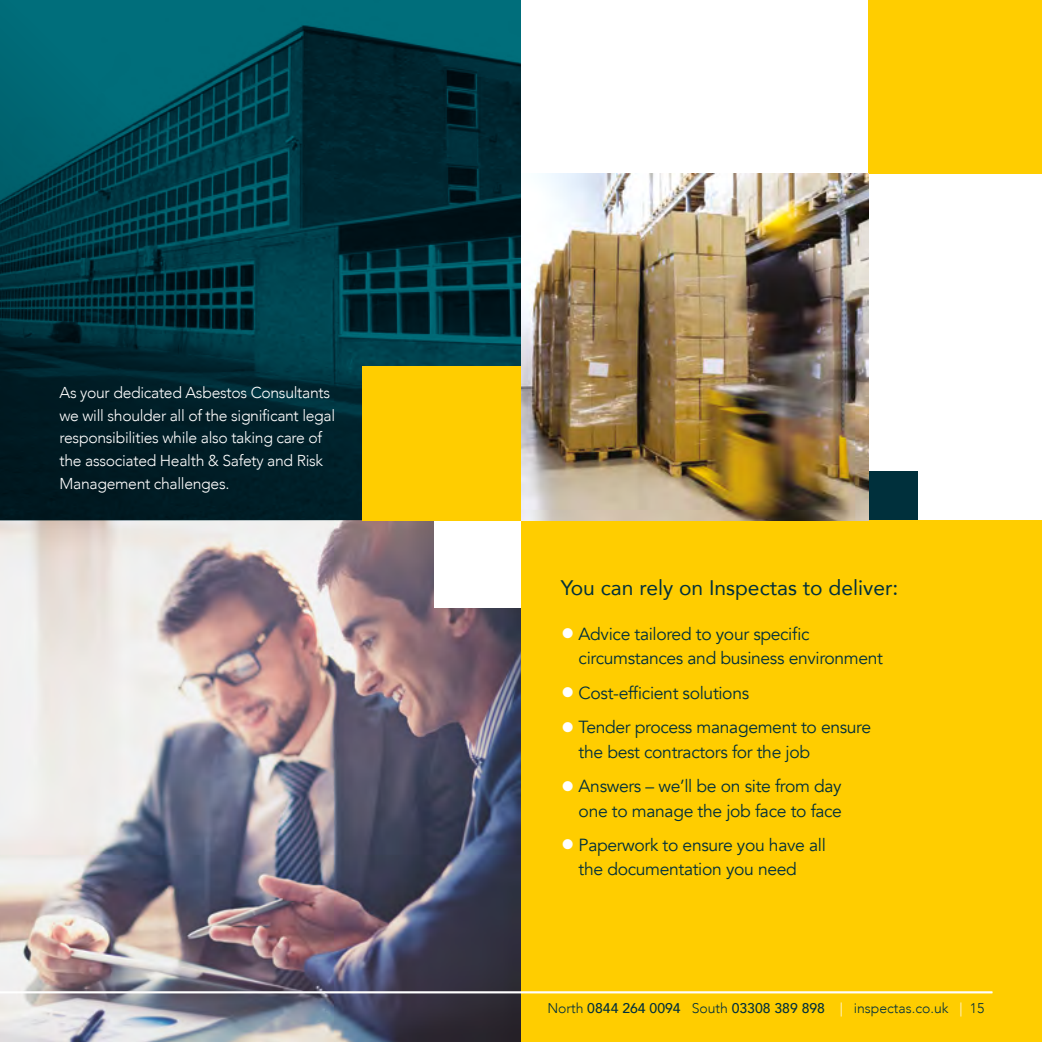
<style>
.page{position:relative;width:1042px;height:1042px;background:#fff}
.page>*{position:absolute;margin:0;border:0;box-sizing:border-box;transform-origin:0 0}
.t1{font:21px "Avenir";color:#00303c}
.t2{font:17.5px/24.5px "Avenir";letter-spacing:-.02em;color:#00303c}
.t3{font:300 15.75px/22.8px "Avenir";letter-spacing:-.02em;color:#fff}
.t4{font:300 14px "Avenir";color:#00303c}
.s1{font-weight:500;font-size:28px;color:#fff}
.s2{font-weight:500}
.s3{color:#fff}
</style>
<div class="page">
<img style="left:0;top:521px;width:521px;height:521px">
<div style="left:868px;top:0;width:174px;height:174px;background:#ffcd00"></div>
<div style="left:868px;top:471px;width:50px;height:50px;background:#00303c"></div>
<div style="left:434px;top:521px;width:87px;height:87px;background:#fff"></div>
<div style="left:521px;top:521px;width:521px;height:521px;background:#ffcd00"></div>
<svg style="left:0;top:0;width:521px;height:521px;background:#003741"></svg>
<div style="left:362px;top:366px;width:159px;height:155px;background:#ffcd00"></div>
<img style="left:521px;top:174px;width:347px;height:347px">
<hr style="left:0;top:991px;width:992px;height:2px;background:#fff">
<p class="t3" style="left:60px;top:381px;width:277px">As your dedicated Asbestos Consultants we will shoulder all of the significant legal responsibilities while also taking care of the associated Health &amp; Safety and Risk Management challenges.</p>
<p class="t1" style="left:561px;top:571px;width:339px">You can rely on Inspectas to deliver:</p>
<p class="t2" style="left:579px;top:622px;width:306px;text-indent:-18px"><span class="s1">•</span> Advice tailored to your specific circumstances and business environment</p>
<p class="t2" style="left:561px;top:681px;width:190px"><span class="s1">•</span> Cost-efficient solutions</p>
<p class="t2" style="left:579px;top:715px;width:294px;text-indent:-18px"><span class="s1">•</span> Tender process management to ensure the best contractors for the job</p>
<p class="t2" style="left:561px;top:774px;width:283px;text-align:right"><span class="s1">•</span> Answers – we’ll be on site from day one to manage the job face to face</p>
<p class="t2" style="left:579px;top:833px;width:249px;text-indent:-18px"><span class="s1">•</span> Paperwork to ensure you have all the documentation you need</p>
<p class="t4" style="left:547px;top:999px;width:439px">North <span class="s2">0844 264 0094</span> South <span class="s2">03308 389 898</span> <span class="s3">|</span> inspectas.co.uk <span class="s3">|</span> 15</p>
</div>
